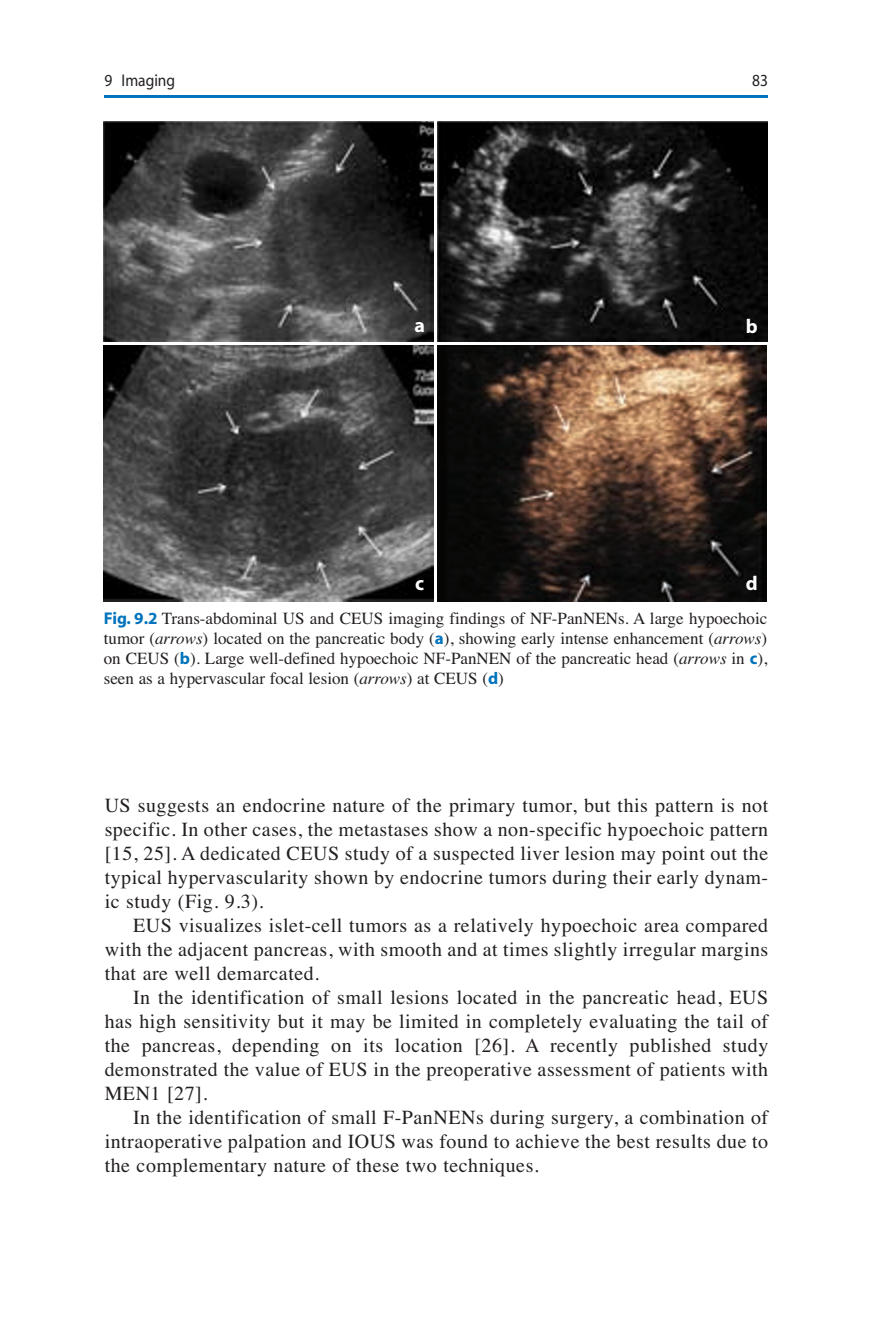
<style>
.page{position:relative;width:879px;height:1333px;background:#fff}
.page>*{position:absolute;margin:0;border:0;box-sizing:border-box;transform-origin:0 0}
.t1{font:20px/24px "Times";letter-spacing:.025em;color:#231f20;text-align:justify}
.t2{font:700 20px "Myriad";color:#fff}
.t3{font:17px/20px "Times";color:#231f20;text-align:justify}
.t4{font:17px "Myriad";color:#231f20;scale:.91 1}
.s1{font-family:"Myriad";font-weight:700;color:#0073bc}
.s2{font-style:italic}
</style>
<div class="page">
<hr style="left:105px;top:95px;width:663px;height:2px;background:#0073bc">
<img style="left:104px;top:122px;width:330px;height:220px">
<img style="left:437px;top:122px;width:330px;height:220px">
<img style="left:103px;top:345px;width:663px;height:257px">
<hr style="left:434px;top:119px;width:2px;height:522px;background:#fff">
<p class="t4" style="left:105px;top:74px;width:79px">9 Imaging</p>
<p class="t4" style="left:752px;top:74px;width:19px">83</p>
<p class="t2" style="left:414px;top:318px;width:12px">a</p>
<p class="t2" style="left:745px;top:319px;width:13px">b</p>
<p class="t2" style="left:415px;top:575px;width:11px">c</p>
<p class="t2" style="left:745px;top:575px;width:13px">d</p>
<p class="t3" style="left:104px;top:609px;width:665px"><span class="s1">Fig. 9.2</span> Trans-abdominal US and CEUS imaging findings of NF-PanNENs. A large hypoechoic tumor (<span class="s2">arrows</span>) located on the pancreatic body (<span class="s1">a</span>), showing early intense enhancement (<span class="s2">arrows</span>) on CEUS (<span class="s1">b</span>). Large well-defined hypoechoic NF-PanNEN of the pancreatic head (<span class="s2">arrows</span> in <span class="s1">c</span>), seen as a hypervascular focal lesion (<span class="s2">arrows</span>) at CEUS (<span class="s1">d</span>)</p>
<p class="t1" style="left:105px;top:795px;width:665px">US suggests an endocrine nature of the primary tumor, but this pattern is not specific. In other cases, the metastases show a non-specific hypoechoic pattern [15, 25]. A dedicated CEUS study of a suspected liver lesion may point out the typical hypervascularity shown by endocrine tumors during their early dynam&shy;ic study (Fig. 9.3).</p>
<p class="t1" style="left:105px;top:915px;width:665px;text-indent:28px">EUS visualizes islet-cell tumors as a relatively hypoechoic area compared with the adjacent pancreas, with smooth and at times slightly irregular margins that are well demarcated.</p>
<p class="t1" style="left:105px;top:987px;width:665px;text-indent:28px">In the identification of small lesions located in the pancreatic head, EUS has high sensitivity but it may be limited in completely evaluating the tail of the pancreas, depending on its location [26]. A recently published study demonstrated the value of EUS in the preoperative assessment of patients with MEN1 [27].</p>
<p class="t1" style="left:105px;top:1107px;width:665px;text-indent:28px">In the identification of small F-PanNENs during surgery, a combination of intraoperative palpation and IOUS was found to achieve the best results due to the complementary nature of these two techniques.</p>
</div>
